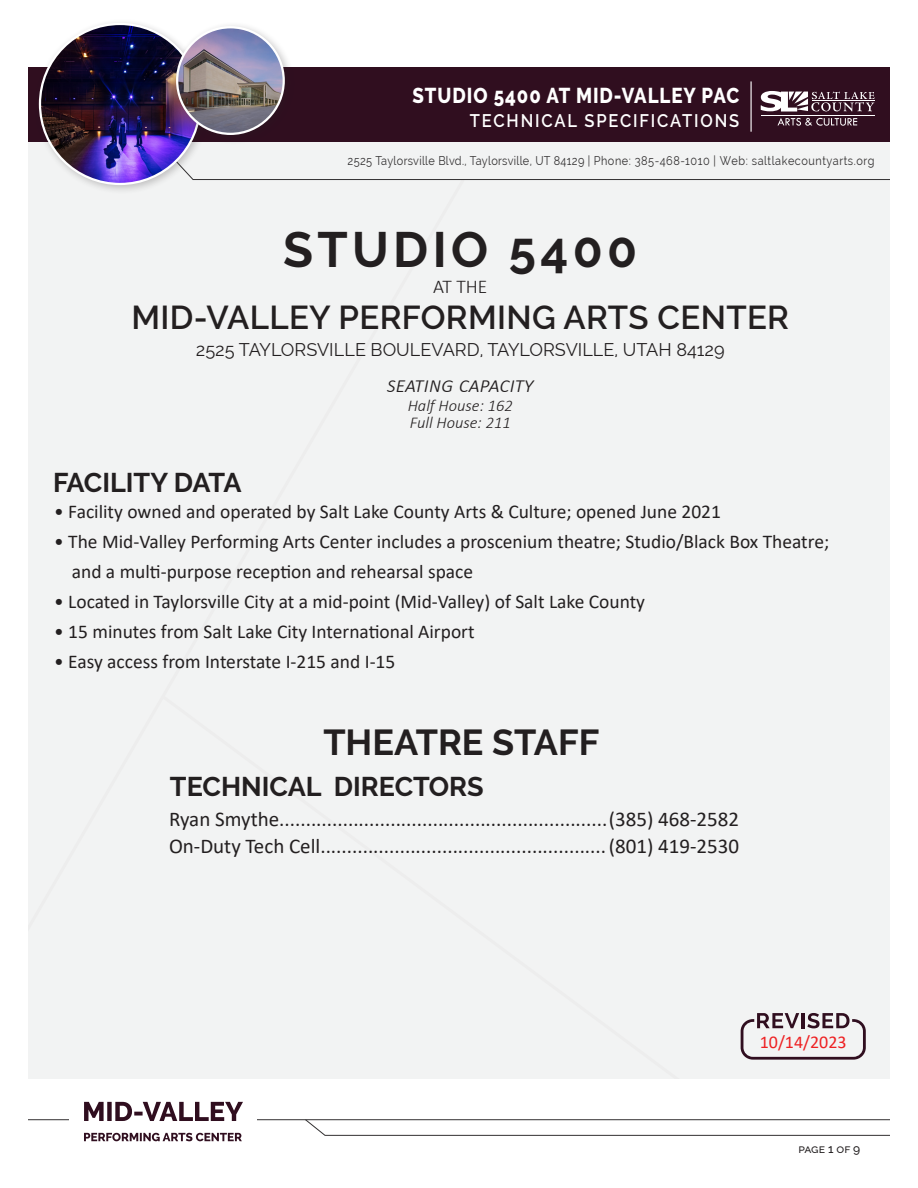
<style>
.page{position:relative;width:918px;height:1188px;background:#fff}
.page>*{position:absolute;margin:0;border:0;box-sizing:border-box;transform-origin:0 0}
.t1{font:700 49.5px "Raleway";letter-spacing:.09em;color:#231f20}
.t2{font:700 36px "Raleway";color:#231f20}
.t3{font:600 33px "Raleway";letter-spacing:.01em;color:#231f20}
.t4{font:700 27px "Raleway";color:#231f20}
.t5{font:italic 300 22.5px "Calibri";color:#231f20}
.t6{font:800 21.45px "Raleway";letter-spacing:.05em;color:#fff;scale:.87 1}
.t7{font:21px/27px "Calibri";color:#231f20}
.t8{font:19.5px/30px "Calibri";color:#231f20}
.t9{font:300 19.5px "Calibri";color:#231f20}
.t10{font:600 18.15px "Raleway";letter-spacing:.11em;color:#fff;scale:.91 1}
.t11{font:18px "Raleway";color:#231f20}
.t12{font:18px "Calibri";color:#ee2123}
.t13{font:italic 300 16.5px/16.5px "Calibri";color:#231f20}
.t14{font:12.3px "Raleway";letter-spacing:.03em;color:#323031;scale:.88 1}
.t15{font:500 12px "Raleway";letter-spacing:-.01em;color:#231f20}
</style>
<div class="page">
<div style="left:21px;top:142px;width:885px;height:940px;background:#f2f3f3"></div>
<hr style="left:0;top:1119px;width:906px;height:1px;background:#323031">
<svg style="left:211px;top:142px;width:680px;height:38px"></svg>
<div style="left:14px;top:67px;width:903px;height:75px;background:#300e1f"></div>
<div style="left:0;top:2px;width:27px;height:1186px;background:#fff"></div>
<svg style="left:761px;top:91px;width:113px;height:21px"></svg>
<hr style="left:812px;top:100px;width:62px;height:1px;background:#fff">
<hr style="left:761px;top:115px;width:113px;height:1px;background:#fff">
<svg style="left:778px;top:118px;width:79px;height:8px"></svg>
<hr style="left:751px;top:81px;width:1px;height:51px;background:#fff">
<div style="left:34px;top:18px;width:177px;height:177px;background:#231f20;opacity:.25"></div>
<img style="left:40px;top:24px;width:160px;height:160px;border-radius:79px">
<svg style="left:304px;top:1119px;width:587px;height:17px"></svg>
<div style="left:891px;top:0;width:27px;height:1188px;background:#fff"></div>
<div style="left:5px;top:1079px;width:907px;height:28px;background:#fff"></div>
<div style="left:70px;top:1106px;width:187px;height:51px;background:#fff"></div>
<div style="left:171px;top:21px;width:124px;height:124px;background:#231f20;opacity:.25"></div>
<img style="left:177px;top:27px;width:107px;height:107px;border-radius:53px">
<div style="left:176px;top:26px;width:109px;height:109px;border:2px solid #fff;border-radius:50%"></div>
<svg style="left:84px;top:1133px;width:158px;height:8px"></svg>
<svg style="left:84px;top:1102px;width:159px;height:19px"></svg>
<svg style="left:741px;top:1013px;width:125px;height:47px"></svg>
<p class="t6" style="left:413px;top:83px;width:377px">STUDIO 5400 AT MID-VALLEY PAC</p>
<p class="t10" style="left:470px;top:110px;width:298px">TECHNICAL SPECIFICATIONS</p>
<p class="t14" style="left:348px;top:153px;width:600px">2525 Taylorsville Blvd., Taylorsville, UT 84129 | Phone: 385-468-1010 | Web: saltlakecountyarts.org</p>
<h1 class="t1" style="left:283px;top:222px;width:356px">STUDIO 5400</h1>
<p class="t9" style="left:433px;top:274px;width:56px">AT THE</p>
<h3 class="t3" style="left:132px;top:299px;width:659px">MID-VALLEY PERFORMING ARTS CENTER</h3>
<p class="t11" style="left:196px;top:339px;width:530px">2525 TAYLORSVILLE BOULEVARD, TAYLORSVILLE, UTAH 84129</p>
<p class="t5" style="left:387px;top:370px;width:148px">seating capacity</p>
<h3 class="t4" style="left:53px;top:467px;width:190px">FACILITY DATA</h3>
<p class="t13" style="left:408px;top:397px;width:107px">Half House: 162<br>Full House: 211</p>
<p class="t8" style="left:54px;top:496px;width:668px">• Facility owned and operated by Salt Lake County Arts &amp; Culture; opened June 2021</p>
<p class="t8" style="left:72px;top:526px;width:759px;text-indent:-18px">• The Mid-Valley Performing Arts Center includes a proscenium theatre; Studio/Black Box Theatre; and a multi-purpose reception and rehearsal space</p>
<p class="t8" style="left:54px;top:586px;width:592px">• Located in Taylorsville City at a mid-point (Mid-Valley) of Salt Lake County</p>
<p class="t8" style="left:54px;top:616px;width:422px">• 15 minutes from Salt Lake City International Airport</p>
<p class="t8" style="left:54px;top:646px;width:343px">• Easy access from Interstate I-215 and I-15</p>
<h2 class="t2" style="left:323px;top:721px;width:278px">THEATRE STAFF</h2>
<h3 class="t4" style="left:170px;top:771px;width:315px">TECHNICAL DIRECTORS</h3>
<p class="t7" style="left:169px;top:805px;width:572px">Ryan Smythe..............................................................(385) 468-2582<br>On-Duty Tech Cell......................................................(801) 419-2530</p>
<p class="t12" style="left:760px;top:1029px;width:88px">10/14/2023</p>
<p class="t15" style="left:798px;top:1141px;width:63px">page 1 of 9</p>
</div>
